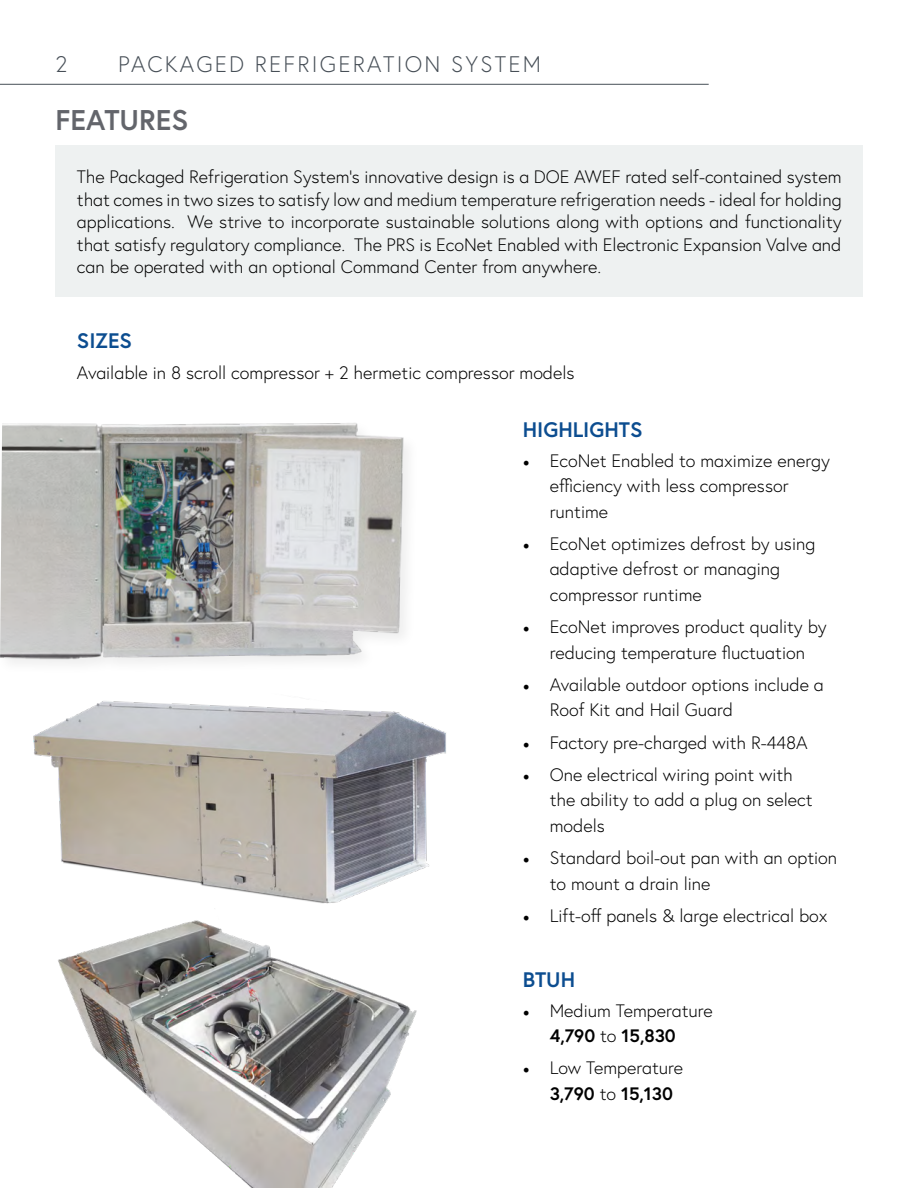
<style>
.page{position:relative;width:918px;height:1188px;background:#fff}
.page>*{position:absolute;margin:0;border:0;box-sizing:border-box;transform-origin:0 0}
.t1{font:700 28.5px "Europa";color:#63656b}
.t2{font:300 22.5px "Europa";letter-spacing:.1em;color:#474f57}
.t3{font:700 21px "Europa";color:#0c4d90}
.t4{font:300 18px/25.5px "Europa";color:#000}
.s1{font-family:"Minion Pro";font-weight:400}
.s2{font-weight:700}
</style>
<div class="page">
<hr style="left:0;top:84px;width:709px;height:1px;background:#474f57">
<div style="left:56px;top:145px;width:807px;height:152px;background:#eef1f1"></div>
<img style="left:0;top:423px;width:408px;height:241px">
<img style="left:33px;top:701px;width:413px;height:203px">
<img style="left:58px;top:920px;width:359px;height:268px">
<p class="t2" style="left:56px;top:50px;width:13px">2</p>
<p class="t2" style="left:118px;top:50px;width:424px">PACKAGED REFRIGERATION SYSTEM</p>
<h1 class="t1" style="left:56px;top:101px;width:134px">FEATURES</h1>
<p class="t4" style="left:77px;top:165px;width:766px;line-height:22.5px;text-align:justify">The Packaged Refrigeration System's innovative design is a DOE AWEF rated self-contained system that comes in two sizes to satisfy low and medium temperature refrigeration needs - ideal for holding applications. We strive to incorporate sustainable solutions along with options and functionality that satisfy regulatory compliance. The PRS is EcoNet Enabled with Electronic Expansion Valve and can be operated with an optional Command Center from anywhere.</p>
<p class="t3" style="left:77px;top:326px;width:57px">SIZES</p>
<p class="t4" style="left:77px;top:360px;width:499px">Available in 8 scroll compressor + 2 hermetic compressor models</p>
<p class="t3" style="left:523px;top:415px;width:121px">HIGHLIGHTS</p>
<p class="t4" style="left:550px;top:447px;width:282px;text-indent:-27px"><span class="s1">•</span> EcoNet Enabled to maximize energy efficiency with less compressor runtime</p>
<p class="t4" style="left:550px;top:531px;width:267px;text-indent:-27px"><span class="s1">•</span> EcoNet optimizes defrost by using adaptive defrost or managing compressor runtime</p>
<p class="t4" style="left:523px;top:614px;width:305px;text-align:center"><span class="s1">•</span> EcoNet improves product quality by reducing temperature fluctuation</p>
<p class="t4" style="left:550px;top:672px;width:276px;text-indent:-27px"><span class="s1">•</span> Available outdoor options include a<br>Roof Kit and Hail Guard</p>
<p class="t4" style="left:523px;top:729px;width:287px"><span class="s1">•</span> Factory pre-charged with R-448A</p>
<p class="t4" style="left:550px;top:762px;width:265px;text-indent:-27px"><span class="s1">•</span> One electrical wiring point with the ability to add a plug on select models</p>
<p class="t4" style="left:550px;top:845px;width:289px;text-indent:-27px"><span class="s1">•</span> Standard boil-out pan with an option to mount a drain line</p>
<p class="t4" style="left:523px;top:903px;width:306px"><span class="s1">•</span> Lift-off panels &amp; large electrical box</p>
<p class="t3" style="left:523px;top:965px;width:54px">BTUH</p>
<p class="t4" style="left:523px;top:997px;width:192px;text-align:center"><span class="s1">•</span> Medium Temperature<br><span class="s2">4,790</span> to <span class="s2">15,830</span></p>
<p class="t4" style="left:550px;top:1055px;width:135px;text-indent:-27px"><span class="s1">•</span> Low Temperature<br><span class="s2">3,790</span> to <span class="s2">15,130</span></p>
</div>
